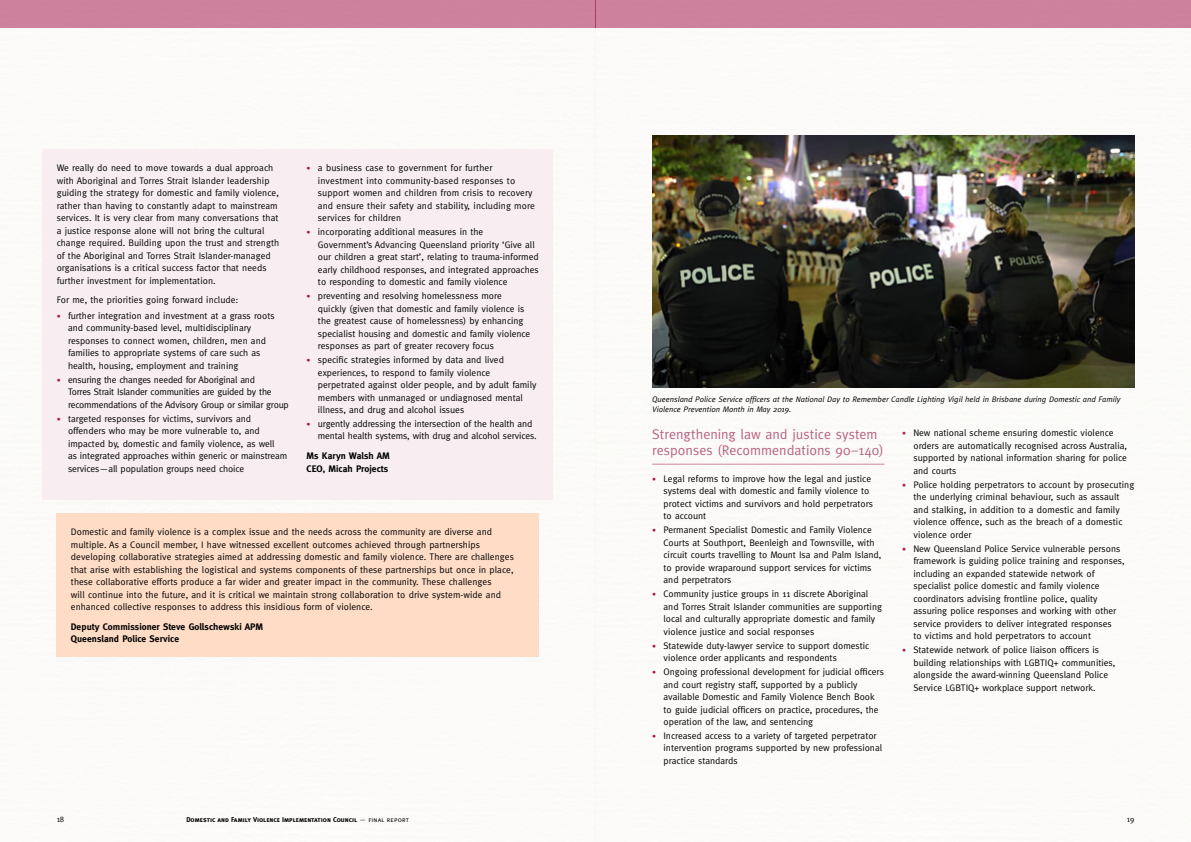
<style>
.page{position:relative;width:1191px;height:842px;background:#fff}
.page>*{position:absolute;margin:0;border:0;box-sizing:border-box;transform-origin:0 0}
.t1{font:14px/16px "Meta";color:#b76382}
.t2{font:9.5px/12.5px "Meta";color:#000}
.t3{font:9.5px/12.5px "Meta";letter-spacing:-.02em;color:#000}
.t4{font:700 9.5px/12.5px "Meta";letter-spacing:.005em;color:#000}
.t5{font:italic 8px/10px "Meta";color:#000}
.t6{font:8px "Meta";color:#000}
.t7{font:7px "Meta Bold Caps";letter-spacing:-.005em;color:#000}
.s1{font-size:8px;color:#aa1b40}
.s2{font-family:"Meta Caps"}
</style>
<div class="page">
<div style="left:0;top:0;width:595px;height:842px;background:#fbfbf8"></div>
<div style="left:42px;top:150px;width:511px;height:350px;background:#f8eef1"></div>
<div style="left:57px;top:513px;width:482px;height:144px;background:#fedcc6"></div>
<hr style="left:652px;top:464px;width:232px;height:1px;background:#d184a1">
<img style="left:652px;top:135px;width:482px;height:252px">
<div style="left:0;top:0;width:595px;height:28px;background:#d184a1"></div>
<div style="left:595px;top:0;width:596px;height:28px;background:#d184a1"></div>
<p class="t2" style="left:57px;top:162px;width:224px">We really do need to move towards a dual approach with Aboriginal and Torres Strait Islander leadership guiding the strategy for domestic and family violence, rather than having to constantly adapt to mainstream services. It is very clear from many conversations that a justice response alone will not bring the cultural change required. Building upon the trust and strength of the Aboriginal and Torres Strait Islander-managed organisations is a critical success factor that needs further investment for implementation.</p>
<p class="t2" style="left:57px;top:294px;width:183px">For me, the priorities going forward include:</p>
<p class="t2" style="left:68px;top:309px;width:208px;text-indent:-11px"><span class="s1">•</span> further integration and investment at a grass roots and community-based level, multidisciplinary responses to connect women, children, men and families to appropriate systems of care such as health, housing, employment and training</p>
<p class="t3" style="left:68px;top:373px;width:222px;text-indent:-11px"><span class="s1">•</span> ensuring the changes needed for Aboriginal and<br>Torres Strait Islander communities are guided by the recommendations of the Advisory Group or similar group</p>
<p class="t2" style="left:68px;top:412px;width:221px;text-indent:-11px"><span class="s1">•</span> targeted responses for victims, survivors and offenders who may be more vulnerable to, and impacted by, domestic and family violence, as well<br>as integrated approaches within generic or mainstream services—all population groups need choice</p>
<p class="t2" style="left:318px;top:162px;width:218px;text-indent:-11px"><span class="s1">•</span> a business case to government for further investment into community-based responses to support women and children from crisis to recovery and ensure their safety and stability, including more services for children</p>
<p class="t2" style="left:318px;top:225px;width:222px;text-indent:-11px"><span class="s1">•</span> incorporating additional measures in the Government’s Advancing Queensland priority ‘Give all our children a great start’, relating to trauma-informed early childhood responses, and integrated approaches to responding to domestic and family violence</p>
<p class="t2" style="left:318px;top:289px;width:214px;text-indent:-11px"><span class="s1">•</span> preventing and resolving homelessness more quickly (given that domestic and family violence is the greatest cause of homelessness) by enhancing specialist housing and domestic and family violence responses as part of greater recovery focus</p>
<p class="t2" style="left:318px;top:353px;width:220px;text-indent:-11px"><span class="s1">•</span> specific strategies informed by data and lived experiences, to respond to family violence perpetrated against older people, and by adult family members with unmanaged or undiagnosed mental illness, and drug and alcohol issues</p>
<p class="t2" style="left:318px;top:417px;width:220px;text-indent:-11px"><span class="s1">•</span> urgently addressing the intersection of the health and mental health systems, with drug and alcohol services.</p>
<p class="t4" style="left:306px;top:449px;width:85px">Ms Karyn Walsh AM<br>CEO, Micah Projects</p>
<p class="t2" style="left:71px;top:525px;width:444px">Domestic and family violence is a complex issue and the needs across the community are diverse and multiple. As a Council member, I have witnessed excellent outcomes achieved through partnerships developing collaborative strategies aimed at addressing domestic and family violence. There are challenges that arise with establishing the logistical and systems components of these partnerships but once in place, these collaborative efforts produce a far wider and greater impact in the community. These challenges<br>will continue into the future, and it is critical we maintain strong collaboration to drive system-wide and enhanced collective responses to address this insidious form of violence.</p>
<p class="t4" style="left:71px;top:620px;width:194px">Deputy Commissioner Steve Gollschewski APM<br>Queensland Police Service</p>
<p class="t5" style="left:652px;top:394px;width:470px">Queensland Police Service officers at the National Day to Remember Candle Lighting Vigil held in Brisbane during Domestic and Family<br>Violence Prevention Month in May 2019.</p>
<h1 class="t1" style="left:652px;top:426px;width:233px">Strengthening law and justice system responses (Recommendations 90–140)</h1>
<p class="t2" style="left:663px;top:472px;width:211px;text-indent:-11px"><span class="s1">•</span> Legal reforms to improve how the legal and justice systems deal with domestic and family violence to protect victims and survivors and hold perpetrators to account</p>
<p class="t2" style="left:663px;top:524px;width:219px;text-indent:-11px"><span class="s1">•</span> Permanent Specialist Domestic and Family Violence Courts at Southport, Beenleigh and Townsville, with circuit courts travelling to Mount Isa and Palm Island, to provide wraparound support services for victims and perpetrators</p>
<p class="t2" style="left:663px;top:587px;width:220px;text-indent:-11px"><span class="s1">•</span> Community justice groups in 11 discrete Aboriginal and Torres Strait Islander communities are supporting local and culturally appropriate domestic and family violence justice and social responses</p>
<p class="t2" style="left:663px;top:639px;width:207px;text-indent:-11px"><span class="s1">•</span> Statewide duty-lawyer service to support domestic violence order applicants and respondents</p>
<p class="t2" style="left:663px;top:665px;width:222px;text-indent:-11px"><span class="s1">•</span> Ongoing professional development for judicial officers and court registry staff, supported by a publicly available Domestic and Family Violence Bench Book to guide judicial officers on practice, procedures, the operation of the law, and sentencing</p>
<p class="t2" style="left:663px;top:729px;width:220px;text-indent:-11px"><span class="s1">•</span> Increased access to a variety of targeted perpetrator intervention programs supported by new professional practice standards</p>
<p class="t2" style="left:913px;top:427px;width:215px;text-indent:-11px"><span class="s1">•</span> New national scheme ensuring domestic violence orders are automatically recognised across Australia, supported by national information sharing for police and courts</p>
<p class="t2" style="left:913px;top:478px;width:222px;text-indent:-11px"><span class="s1">•</span> Police holding perpetrators to account by prosecuting the underlying criminal behaviour, such as assault and stalking, in addition to a domestic and family violence offence, such as the breach of a domestic violence order</p>
<p class="t2" style="left:913px;top:542px;width:213px;text-indent:-11px"><span class="s1">•</span> New Queensland Police Service vulnerable persons framework is guiding police training and responses, including an expanded statewide network of specialist police domestic and family violence coordinators advising frontline police, quality assuring police responses and working with other service providers to deliver integrated responses<br>to victims and hold perpetrators to account</p>
<p class="t2" style="left:913px;top:643px;width:203px;text-indent:-11px"><span class="s1">•</span> Statewide network of police liaison officers is building relationships with LGBTIQ+ communities, alongside the award-winning Queensland Police Service LGBTIQ+ workplace support network.</p>
<p class="t6" style="left:57px;top:815px;width:9px">18</p>
<p class="t7" style="left:186px;top:816px;width:224px">Domestic and Family Violence Implementation Council <span class="s2">— final report</span></p>
<p class="t6" style="left:1126px;top:815px;width:9px">19</p>
</div>
